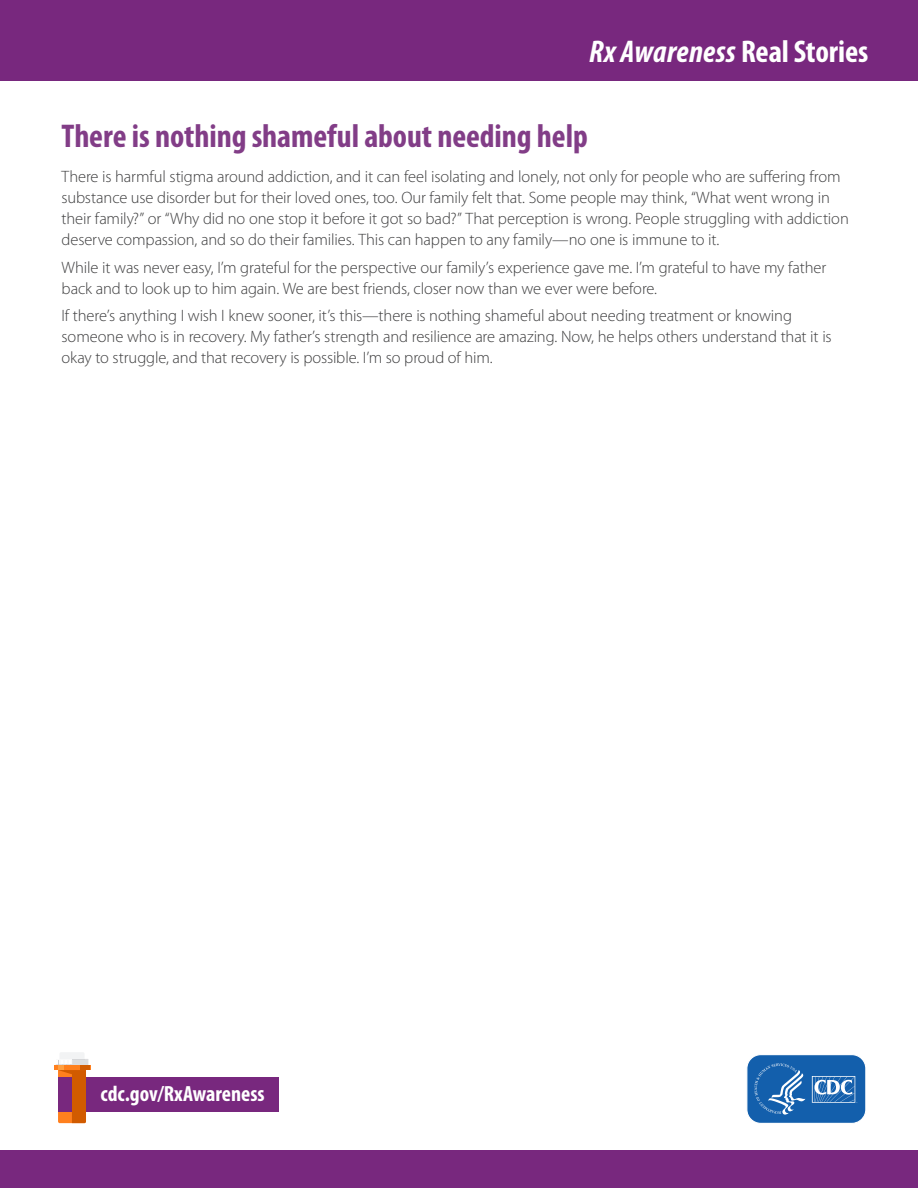
<style>
.page{position:relative;width:918px;height:1188px;background:#fff}
.page>*{position:absolute;margin:0;border:0;box-sizing:border-box;transform-origin:0 0}
.t1{font:700 condensed 33px "Myriad Pro";letter-spacing:-.005em;color:#823d87}
.t2{font:italic 700 condensed 31.5px "Myriad Pro";letter-spacing:.005em;color:#fff}
.t3{font:700 condensed 22.05px "Myriad Pro";color:#fff}
.t4{font:300 16.5px/21px "Myriad Pro";letter-spacing:-.01em;color:#3e3e3f}
.s1{font-style:normal}
</style>
<div class="page">
<div style="left:82px;top:1077px;width:197px;height:34px;background:#78287e"></div>
<hr style="left:54px;top:1066px;width:36px;height:4px;background:#ff801e">
<svg style="left:56px;top:1052px;width:34px;height:71px"></svg>
<div style="left:86px;top:1077px;width:5px;height:34px;background:#78287e"></div>
<svg style="left:746px;top:1055px;width:120px;height:68px"></svg>
<div style="left:0;top:1151px;width:918px;height:37px;background:#78287e"></div>
<div style="left:0;top:0;width:918px;height:81px;background:#78287e"></div>
<h2 class="t2" style="left:589px;top:32px;width:281px">Rx Awareness <span class="s1">Real Stories</span></h2>
<h2 class="t1" style="left:62px;top:116px;width:528px">There is nothing shameful about needing help</h2>
<p class="t4" style="left:62px;top:166px;width:789px">There is harmful stigma around addiction, and it can feel isolating and lonely, not only for people who are suffering from substance use disorder but for their loved ones, too. Our family felt that. Some people may think, “What went wrong in their family?” or “Why did no one stop it before it got so bad?” That perception is wrong. People struggling with addiction deserve compassion, and so do their families. This can happen to any family—no one is immune to it.</p>
<p class="t4" style="left:62px;top:257px;width:766px">While it was never easy, I’m grateful for the perspective our family’s experience gave me. I’m grateful to have my father back and to look up to him again. We are best friends, closer now than we ever were before.</p>
<p class="t4" style="left:62px;top:305px;width:772px">If there’s anything I wish I knew sooner, it’s this—there is nothing shameful about needing treatment or knowing someone who is in recovery. My father’s strength and resilience are amazing. Now, he helps others understand that it is okay to struggle, and that recovery is possible. I’m so proud of him.</p>
<p class="t3" style="left:101px;top:1080px;width:165px">cdc.gov/RxAwareness</p>
</div>
